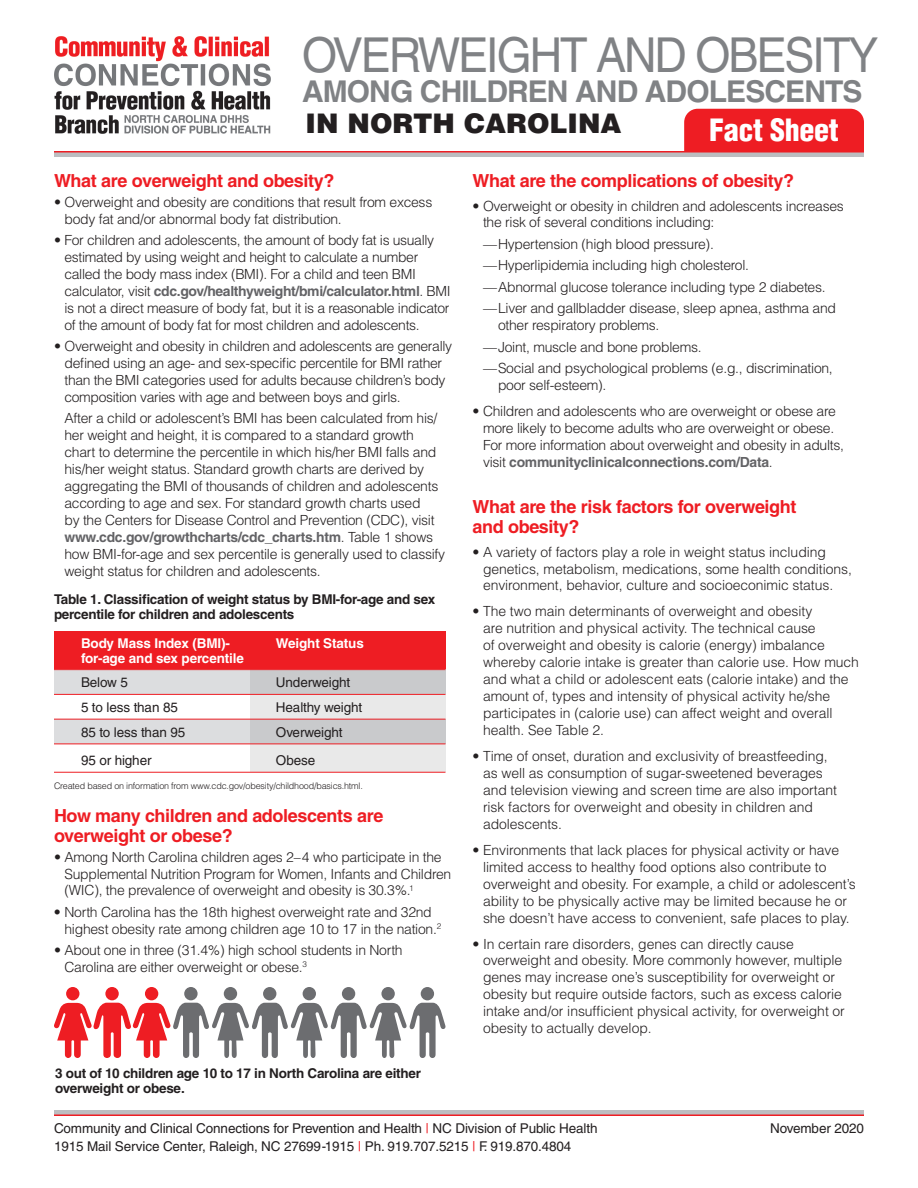
<style>
.page{position:relative;width:918px;height:1188px;background:#fff}
.page>*{position:absolute;margin:0;border:0;box-sizing:border-box;transform-origin:0 0}
.t1{font:48.15px "Helvetica";letter-spacing:-.045em;color:#808285;scale:.93 1}
.t2{font:700 30px "Helvetica";letter-spacing:-.03em;color:#808285}
.t3{font:900 condensed 30px "Helvetica";letter-spacing:-.01em;color:#fff}
.t4{font:900 27px "Helvetica";color:#231f20}
.t5{font:700 18px/19.5px "Helvetica";letter-spacing:-.02em;color:#ee1d23}
.t6{font:300 13.95px/17px "Helvetica";letter-spacing:-.02em;color:#231f20}
.t7{font:13.5px "Helvetica";letter-spacing:-.01em;color:#231f20}
.t8{font:700 13.5px/15px "Helvetica";letter-spacing:-.02em;color:#231f20}
.t9{font:700 13.5px "Helvetica";letter-spacing:-.01em;color:#fff}
.t10{font:300 9px "Helvetica";letter-spacing:-.02em;color:#231f20}
.s1{font-weight:700;color:#636366}
.s2{color:#ee1d23}
</style>
<div class="page">
<div style="left:54px;top:669px;width:392px;height:25px;background:#dcdddf"></div>
<div style="left:54px;top:719px;width:392px;height:25px;background:#dcdddf"></div>
<svg style="left:250px;top:670px;width:196px;height:102px"></svg>
<div style="left:54px;top:632px;width:392px;height:37px;background:#ee1d23"></div>
<hr style="left:54px;top:669px;width:392px;height:1px;background:#ee1d23">
<hr style="left:54px;top:694px;width:392px;height:1px;background:#ee1d23">
<hr style="left:54px;top:719px;width:392px;height:1px;background:#ee1d23">
<hr style="left:54px;top:744px;width:392px;height:1px;background:#ee1d23">
<hr style="left:54px;top:772px;width:392px;height:1px;background:#ee1d23">
<svg style="left:54px;top:1110px;width:810px;height:5px;fill:#bcbdc0"></svg>
<hr style="left:54px;top:1115px;width:810px;height:1px;background:#ee1d23">
<div style="left:54px;top:151px;width:810px;height:6px;background:#bcbdc0"></div>
<hr style="left:54px;top:151px;width:810px;height:2px;background:#ee1d23">
<div style="left:684px;top:109px;width:180px;height:42px;background:#ee1d23"></div>
<div style="left:303px;top:987px;width:13px;height:13px;background:#6c6d70;border-radius:50%"></div>
<div style="left:381px;top:987px;width:14px;height:13px;background:#6c6d70;border-radius:50%"></div>
<div style="left:145px;top:987px;width:13px;height:13px;background:#ee1d23;border-radius:50%"></div>
<div style="left:66px;top:987px;width:13px;height:13px;background:#ee1d23;border-radius:50%"></div>
<div style="left:105px;top:987px;width:14px;height:13px;background:#ee1d23;border-radius:50%"></div>
<div style="left:184px;top:987px;width:14px;height:13px;background:#6c6d70;border-radius:50%"></div>
<div style="left:224px;top:987px;width:13px;height:13px;background:#6c6d70;border-radius:50%"></div>
<div style="left:263px;top:987px;width:13px;height:13px;background:#6c6d70;border-radius:50%"></div>
<div style="left:342px;top:987px;width:13px;height:13px;background:#6c6d70;border-radius:50%"></div>
<div style="left:421px;top:987px;width:13px;height:13px;background:#6c6d70;border-radius:50%"></div>
<svg style="left:54px;top:1003px;width:392px;height:55px"></svg>
<img style="left:54px;top:37px;width:216px;height:96px">
<h1 class="t1" style="left:302px;top:27px;width:621px">OVERWEIGHT AND OBESITY</h1>
<h2 class="t2" style="left:302px;top:73px;width:562px">AMONG CHILDREN AND ADOLESCENTS</h2>
<h3 class="t4" style="left:306px;top:106px;width:317px">IN NORTH CAROLINA</h3>
<h2 class="t3" style="left:709px;top:111px;width:131px">Fact Sheet</h2>
<p class="t5" style="left:54px;top:170px;width:282px">What are overweight and obesity?</p>
<p class="t6" style="left:65px;top:193px;width:369px;text-indent:-11px">• Overweight and obesity are conditions that result from excess body fat and/or abnormal body fat distribution.</p>
<p class="t6" style="left:65px;top:231px;width:388px;text-indent:-11px">• For children and adolescents, the amount of body fat is usually estimated by using weight and height to calculate a number called the body mass index (BMI). For a child and teen BMI calculator, visit <span class="s1">cdc.gov/healthyweight/bmi/calculator.html</span>. BMI is not a direct measure of body fat, but it is a reasonable indicator of the amount of body fat for most children and adolescents.</p>
<p class="t6" style="left:65px;top:337px;width:389px;text-indent:-11px">• Overweight and obesity in children and adolescents are generally defined using an age- and sex-specific percentile for BMI rather than the BMI categories used for adults because children’s body composition varies with age and between boys and girls.</p>
<p class="t6" style="left:65px;top:409px;width:382px">After a child or adolescent’s BMI has been calculated from his/ her weight and height, it is compared to a standard growth chart to determine the percentile in which his/her BMI falls and his/her weight status. Standard growth charts are derived by aggregating the BMI of thousands of children and adolescents according to age and sex. For standard growth charts used<br>by the Centers for Disease Control and Prevention (CDC), visit <span class="s1">www.cdc.gov/growthcharts/cdc_charts.htm</span>. Table 1 shows how BMI-for-age and sex percentile is generally used to classify weight status for children and adolescents.</p>
<p class="t8" style="left:54px;top:592px;width:383px">Table 1. Classification of weight status by BMI-for-age and sex percentile for children and adolescents</p>
<p class="t9" style="left:81px;top:635px;width:151px">Body Mass Index (BMI)-</p>
<p class="t9" style="left:276px;top:635px;width:89px">Weight Status</p>
<p class="t9" style="left:81px;top:650px;width:164px">for-age and sex percentile</p>
<p class="t7" style="left:81px;top:675px;width:49px">Below 5</p>
<p class="t7" style="left:276px;top:675px;width:76px">Underweight</p>
<p class="t7" style="left:81px;top:699px;width:98px">5 to less than 85</p>
<p class="t7" style="left:276px;top:699px;width:88px">Healthy weight</p>
<p class="t7" style="left:81px;top:724px;width:106px">85 to less than 95</p>
<p class="t7" style="left:276px;top:724px;width:68px">Overweight</p>
<p class="t7" style="left:81px;top:753px;width:72px">95 or higher</p>
<p class="t7" style="left:276px;top:753px;width:41px">Obese</p>
<p class="t10" style="left:54px;top:780px;width:310px">Created based on information from www.cdc.gov/obesity/childhood/basics.html.</p>
<p class="t5" style="left:54px;top:806px;width:331px">How many children and adolescents are overweight or obese?</p>
<p class="t6" style="left:65px;top:848px;width:388px;text-indent:-11px">• Among North Carolina children ages 2–4 who participate in the<br>Supplemental Nutrition Program for Women, Infants and Children (WIC), the prevalence of overweight and obesity is 30.3%.<sup>1</sup></p>
<p class="t6" style="left:65px;top:903px;width:378px;text-indent:-11px">• North Carolina has the 18th highest overweight rate and 32nd highest obesity rate among children age 10 to 17 in the nation.<sup>2</sup></p>
<p class="t6" style="left:65px;top:941px;width:340px;text-indent:-11px">• About one in three (31.4%) high school students in North<br>Carolina are either overweight or obese.<sup>3</sup></p>
<p class="t8" style="left:55px;top:1065px;width:368px">3 out of 10 children age 10 to 17 in North Carolina are either overweight or obese.</p>
<p class="t5" style="left:472px;top:170px;width:323px">What are the complications of obesity?</p>
<p class="t6" style="left:483px;top:197px;width:362px;text-indent:-11px">• Overweight or obesity in children and adolescents increases the risk of several conditions including:</p>
<p class="t6" style="left:483px;top:233px;width:355px;line-height:21.5px">—Hypertension (high blood pressure).<br>—Hyperlipidemia including high cholesterol.<br>—Abnormal glucose tolerance including type 2 diabetes. —Liver and gallbladder disease, sleep apnea, asthma and</p>
<p class="t6" style="left:483px;top:314px;width:351px;line-height:21.5px;text-indent:15px">other respiratory problems.<br>—Joint, muscle and bone problems.<br>—Social and psychological problems (e.g., discrimination,</p>
<p class="t6" style="left:498px;top:376px;width:110px">poor self-esteem).</p>
<p class="t6" style="left:483px;top:402px;width:363px;text-indent:-10px">• Children and adolescents who are overweight or obese are more likely to become adults who are overweight or obese.<br>For more information about overweight and obesity in adults, visit <span class="s1">communityclinicalconnections.com/Data</span>.</p>
<p class="t5" style="left:472px;top:497px;width:326px">What are the risk factors for overweight and obesity?</p>
<p class="t6" style="left:483px;top:543px;width:370px;text-indent:-11px">• A variety of factors play a role in weight status including genetics, metabolism, medications, some health conditions, environment, behavior, culture and socioeconimic status.</p>
<p class="t6" style="left:483px;top:603px;width:378px;text-indent:-11px">• The two main determinants of overweight and obesity<br>are nutrition and physical activity. The technical cause<br>of overweight and obesity is calorie (energy) imbalance whereby calorie intake is greater than calorie use. How much and what a child or adolescent eats (calorie intake) and the amount of, types and intensity of physical activity he/she participates in (calorie use) can affect weight and overall health. See Table 2.</p>
<p class="t6" style="left:483px;top:747px;width:356px;text-indent:-11px">• Time of onset, duration and exclusivity of breastfeeding, as well as consumption of sugar-sweetened beverages and television viewing and screen time are also important risk factors for overweight and obesity in children and adolescents.</p>
<p class="t6" style="left:483px;top:841px;width:374px;text-indent:-11px">• Environments that lack places for physical activity or have limited access to healthy food options also contribute to overweight and obesity. For example, a child or adolescent’s ability to be physically active may be limited because he or she doesn’t have access to convenient, safe places to play.</p>
<p class="t6" style="left:483px;top:935px;width:363px;text-indent:-11px">• In certain rare disorders, genes can directly cause overweight and obesity. More commonly however, multiple genes may increase one’s susceptibility for overweight or obesity but require outside factors, such as excess calorie intake and/or insufficient physical activity, for overweight or obesity to actually develop.</p>
<p class="t7" style="left:54px;top:1121px;width:545px">Community and Clinical Connections for Prevention and Health <span class="s2">|</span> NC Division of Public Health</p>
<p class="t7" style="left:770px;top:1121px;width:95px">November 2020</p>
<p class="t7" style="left:54px;top:1139px;width:519px">1915 Mail Service Center, Raleigh, NC 27699-1915 <span class="s2">|</span> Ph. 919.707.5215 <span class="s2">|</span> F. 919.870.4804</p>
</div>
